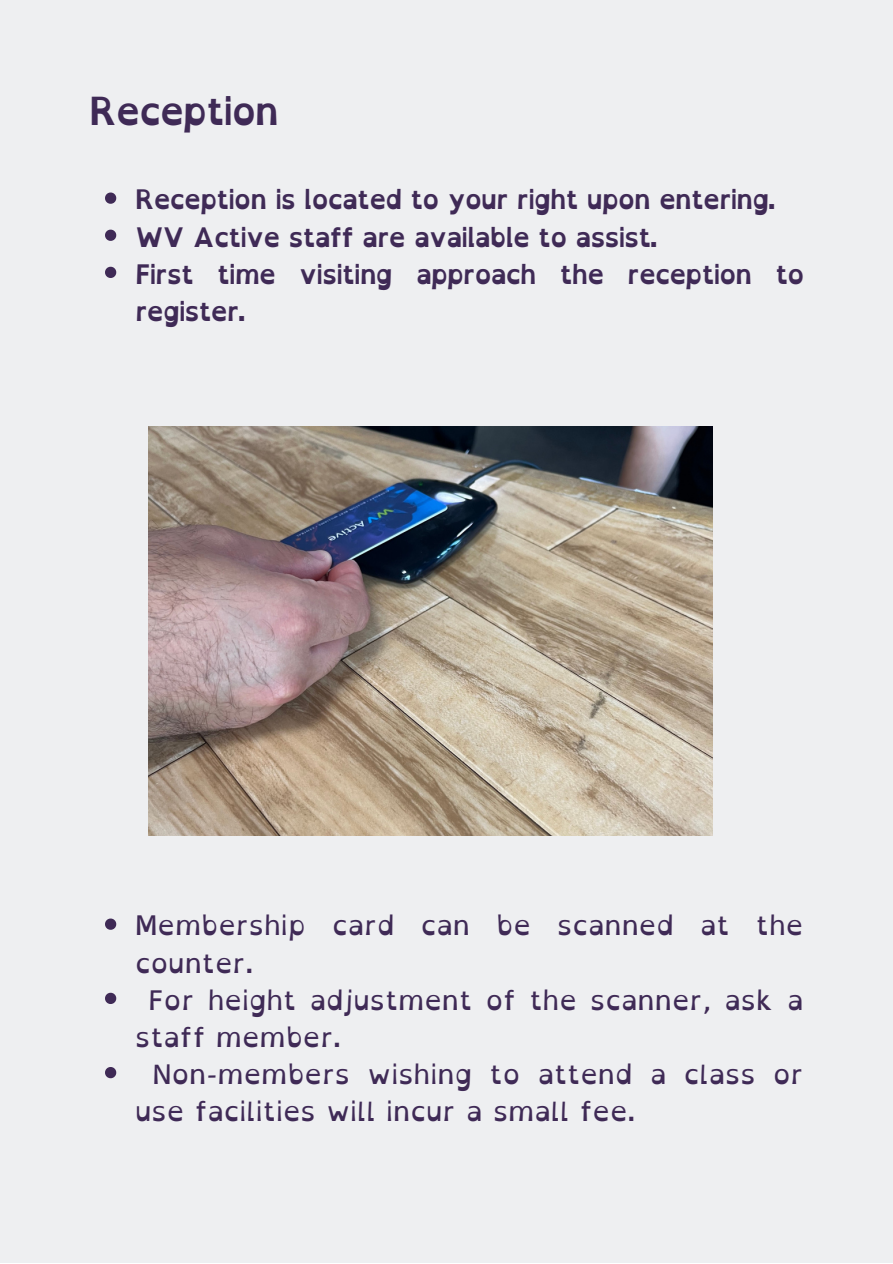
<style>
.page{position:relative;width:893px;height:1264px;background:#fff}
.page>*{position:absolute;margin:0;border:0;box-sizing:border-box;transform-origin:0 0}
.t1{font:700 38.85px "Open Dyslexic";letter-spacing:-.055em;color:#3f2a56}
.t2{font:27px/37px "Open Dyslexic";color:#3f2a56}
.t3{font:700 27px/37px "Open Dyslexic";letter-spacing:-.055em;color:#3f2a56}
</style>
<div class="page">
<div style="left:0;top:0;width:892px;height:1262px;background:#eeeff1"></div>
<img style="left:148px;top:426px;width:565px;height:410px">
<svg style="left:105px;top:918px;width:11px;height:11px"></svg>
<svg style="left:105px;top:992px;width:11px;height:12px"></svg>
<svg style="left:105px;top:1067px;width:11px;height:11px"></svg>
<svg style="left:105px;top:192px;width:11px;height:12px"></svg>
<svg style="left:105px;top:230px;width:11px;height:11px"></svg>
<svg style="left:105px;top:267px;width:11px;height:11px"></svg>
<p class="t1" style="left:89px;top:77px;width:192px">Reception</p>
<p class="t3" style="left:135px;top:181px;width:642px">Reception is located to your right upon entering.</p>
<p class="t3" style="left:135px;top:218px;width:524px">WV Active staff are available to assist.</p>
<p class="t3" style="left:135px;top:255px;width:671px">First time visiting approach the reception to register.</p>
<p class="t2" style="left:135px;top:906px;width:669px">Membership card can be scanned at the counter.</p>
<p class="t2" style="left:135px;top:980px;width:669px;text-indent:13px">For height adjustment of the scanner, ask a staff member.</p>
<p class="t2" style="left:135px;top:1055px;width:669px;text-indent:17px">Non-members wishing to attend a class or use facilities will incur a small fee.</p>
</div>
